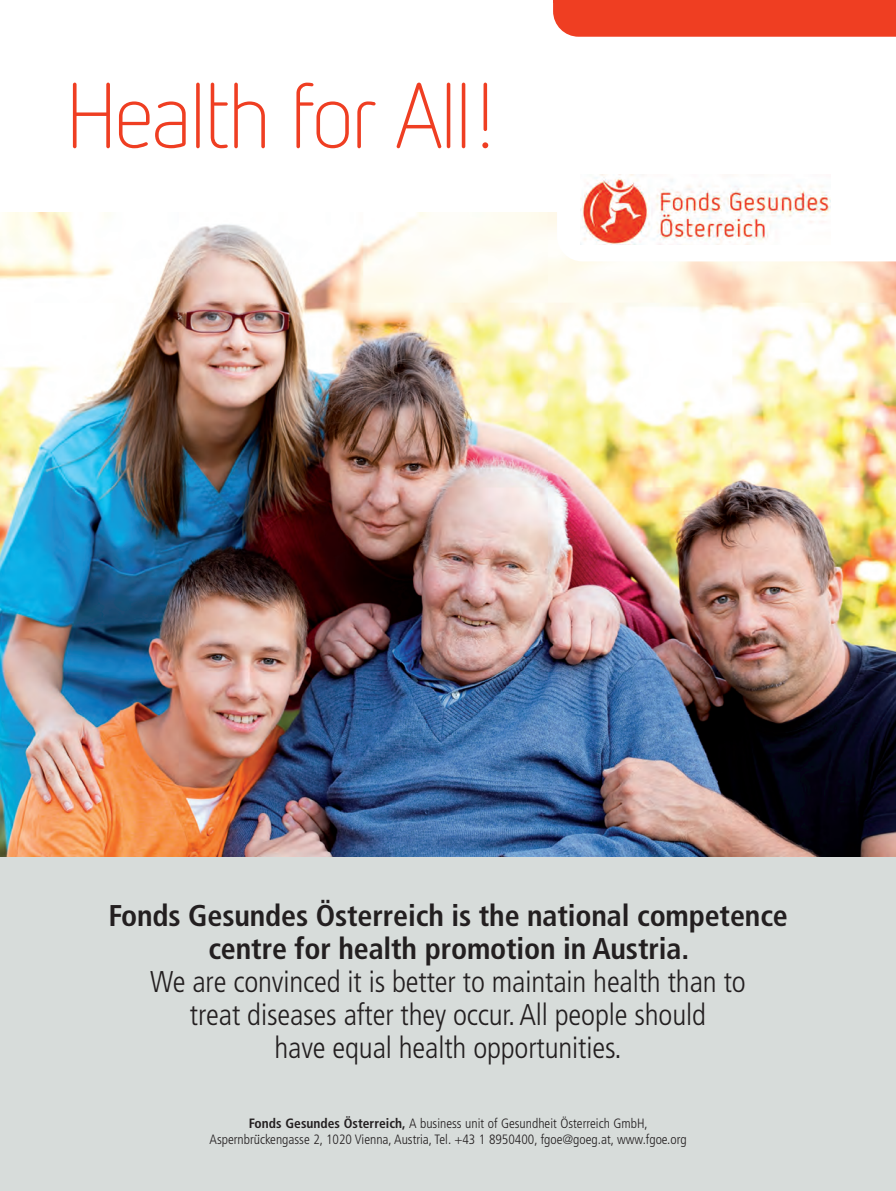
<style>
.page{position:relative;width:896px;height:1191px;background:#fff}
.page>*{position:absolute;margin:0;border:0;box-sizing:border-box;transform-origin:0 0}
.t1{font:300 91.05px "Netto OT";letter-spacing:-.04em;color:#ef3e22}
.t2{font:300 condensed 30px/33px "Frutiger";letter-spacing:-.005em;color:#231f20;text-align:center}
.t3{font:700 condensed 30px/33px "Frutiger";letter-spacing:-.005em;color:#231f20;text-align:center}
.t4{font:300 condensed 13.5px/16.5px "Frutiger";color:#231f20;text-align:center}
.s1{font-weight:700}
.s2{font-family:"Constantia";font-weight:400;font-stretch:normal}
</style>
<div class="page">
<div style="left:0;top:212px;width:896px;height:978px;background:#d7dcda"></div>
<img style="left:0;top:212px;width:896px;height:644px">
<div style="left:557px;top:212px;width:339px;height:49px;background:#fff"></div>
<img style="left:580px;top:174px;width:251px;height:70px">
<div style="left:553px;top:0;width:343px;height:37px;background:#ef3e22"></div>
<h1 class="t1" style="left:65px;top:83px;width:437px">Health for All!</h1>
<h2 class="t3" style="left:109px;top:901px;width:681px">Fonds Gesundes Österreich is the national competence centre for health promotion in Austria.</h2>
<h2 class="t2" style="left:150px;top:967px;width:597px">We are convinced it is better to maintain health than to treat diseases after they occur. All people should<br>have equal health opportunities.</h2>
<p class="t4" style="left:209px;top:1115px;width:479px"><span class="s1">Fonds Gesundes Österreich,</span> A business unit of Gesundheit Österreich GmbH,<br>Aspernbru<span class="s2">̈</span>ckengasse 2, 1020 Vienna, Austria, Tel. +43 1 8950400, fgoe@goeg.at, www.fgoe.org</p>
</div>
